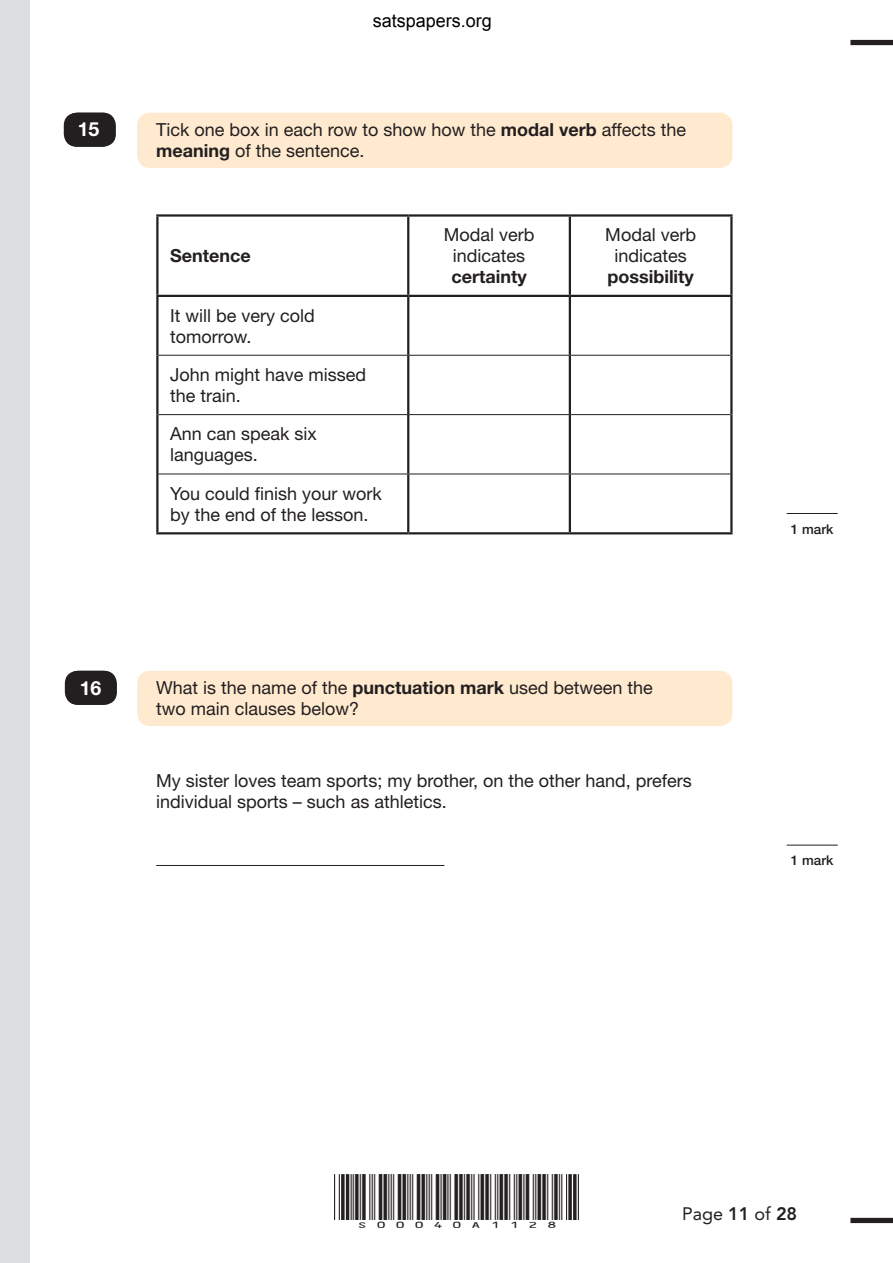
<style>
.page{position:relative;width:893px;height:1263px;background:#fff}
.page>*{position:absolute;margin:0;border:0;box-sizing:border-box;transform-origin:0 0}
.QUESTION_number{font:700 19.5px "Helvetica Neue LT Std";color:#fff}
.t1{font:18px/21px "Helvetica Neue LT Std";color:#231f20}
.t2{font:18px "Arial";color:#000}
.t3{font:18px "Avenir LT Std";color:#231f20}
.t4{font:700 18px "Helvetica Neue LT Std";color:#231f20}
.t5{font:15px "ID Automation HC39 M";color:#231f20;scale:1.3 1}
.t6{font:500 13.5px "Helvetica Neue LT Std";color:#231f20}
.s1{font-weight:700}
.s2{font-weight:800}
</style>
<div class="page">
<div style="left:0;top:0;width:30px;height:1263px;background:#dcdddf"></div>
<svg style="left:65px;top:113px;width:51px;height:34px"></svg>
<div style="left:137px;top:113px;width:595px;height:55px;background:#ffead0;border-radius:13px"></div>
<hr style="left:156px;top:214px;width:252px;height:3px;background:#231f20">
<hr style="left:156px;top:217px;width:3px;height:78px;background:#231f20">
<hr style="left:408px;top:214px;width:162px;height:3px;background:#231f20">
<hr style="left:407px;top:217px;width:2px;height:78px;background:#231f20">
<hr style="left:570px;top:214px;width:163px;height:3px;background:#231f20">
<hr style="left:569px;top:217px;width:2px;height:78px;background:#231f20">
<hr style="left:730px;top:217px;width:3px;height:78px;background:#231f20">
<hr style="left:156px;top:295px;width:252px;height:2px;background:#231f20">
<hr style="left:408px;top:295px;width:162px;height:2px;background:#231f20">
<hr style="left:570px;top:295px;width:163px;height:2px;background:#231f20">
<hr style="left:156px;top:297px;width:3px;height:58px;background:#231f20">
<hr style="left:407px;top:297px;width:2px;height:58px;background:#231f20">
<hr style="left:569px;top:297px;width:2px;height:58px;background:#231f20">
<hr style="left:730px;top:297px;width:3px;height:58px;background:#231f20">
<hr style="left:156px;top:355px;width:3px;height:60px;background:#231f20">
<hr style="left:407px;top:356px;width:2px;height:58px;background:#231f20">
<hr style="left:569px;top:356px;width:2px;height:58px;background:#231f20">
<hr style="left:730px;top:355px;width:3px;height:60px;background:#231f20">
<hr style="left:156px;top:415px;width:3px;height:59px;background:#231f20">
<hr style="left:407px;top:415px;width:2px;height:59px;background:#231f20">
<hr style="left:569px;top:415px;width:2px;height:59px;background:#231f20">
<hr style="left:730px;top:415px;width:3px;height:59px;background:#231f20">
<hr style="left:156px;top:474px;width:3px;height:58px;background:#231f20">
<hr style="left:407px;top:474px;width:2px;height:58px;background:#231f20">
<hr style="left:569px;top:474px;width:2px;height:58px;background:#231f20">
<hr style="left:730px;top:474px;width:3px;height:58px;background:#231f20">
<hr style="left:156px;top:532px;width:252px;height:2px;background:#231f20">
<hr style="left:408px;top:532px;width:162px;height:2px;background:#231f20">
<hr style="left:570px;top:532px;width:163px;height:2px;background:#231f20">
<hr style="left:159px;top:474px;width:249px;height:1px;background:#231f20">
<hr style="left:408px;top:474px;width:162px;height:1px;background:#231f20">
<hr style="left:570px;top:474px;width:160px;height:1px;background:#231f20">
<hr style="left:408px;top:355px;width:162px;height:1px;background:#231f20">
<hr style="left:570px;top:355px;width:160px;height:1px;background:#231f20">
<hr style="left:408px;top:414px;width:162px;height:1px;background:#231f20">
<hr style="left:570px;top:414px;width:160px;height:1px;background:#231f20">
<hr style="left:159px;top:355px;width:249px;height:1px;background:#231f20">
<hr style="left:159px;top:414px;width:249px;height:1px;background:#231f20">
<hr style="left:787px;top:513px;width:51px;height:1px;background:#231f20">
<div style="left:64px;top:113px;width:51px;height:34px;background:#231f20;border-radius:13px"></div>
<div style="left:137px;top:671px;width:595px;height:55px;background:#ffead0;border-radius:13px"></div>
<hr style="left:156px;top:865px;width:288px;height:1px;background:#231f20">
<svg style="left:65px;top:671px;width:51px;height:34px"></svg>
<hr style="left:787px;top:845px;width:51px;height:1px;background:#231f20">
<div style="left:66px;top:671px;width:51px;height:34px;background:#231f20;border-radius:13px"></div>
<div style="left:850px;top:1218px;width:43px;height:5px;background:#231f20"></div>
<div style="left:850px;top:40px;width:43px;height:5px;background:#231f20"></div>
<hr style="left:351px;top:1174px;width:1px;height:46px;background:#231f20">
<hr style="left:339px;top:1174px;width:1px;height:46px;background:#231f20">
<hr style="left:334px;top:1174px;width:1px;height:46px;background:#231f20">
<hr style="left:346px;top:1174px;width:3px;height:46px;background:#231f20">
<svg style="left:341px;top:1174px;width:4px;height:46px"></svg>
<hr style="left:578px;top:1174px;width:1px;height:46px;background:#231f20">
<hr style="left:566px;top:1174px;width:1px;height:46px;background:#231f20">
<hr style="left:561px;top:1174px;width:1px;height:46px;background:#231f20">
<svg style="left:573px;top:1174px;width:4px;height:46px"></svg>
<svg style="left:568px;top:1174px;width:4px;height:46px"></svg>
<p class="t2" style="left:373px;top:12px;width:120px">satspapers.org</p>
<p class="QUESTION_number" style="left:78px;top:117px;width:23px">15</p>
<p class="QUESTION_number" style="left:84px;top:117px;width:12px">x</p>
<p class="t1" style="left:156px;top:119px;width:532px">Tick one box in each row to show how the <span class="s1">modal verb</span> affects the <span class="s1">meaning</span> of the sentence.</p>
<p class="t4" style="left:170px;top:245px;width:82px">Sentence</p>
<p class="t1" style="left:170px;top:304px;width:146px">It will be very cold tomorrow.</p>
<p class="t1" style="left:170px;top:364px;width:198px">John might have missed the train.</p>
<p class="t1" style="left:170px;top:423px;width:148px">Ann can speak six languages.</p>
<p class="t1" style="left:170px;top:482px;width:213px">You could finish your work by the end of the lesson.</p>
<p class="t1" style="left:444px;top:224px;width:92px;text-align:center">Modal verb indicates <span class="s1">certainty</span></p>
<p class="t1" style="left:605px;top:224px;width:92px;text-align:center">Modal verb indicates <span class="s1">possibility</span></p>
<p class="QUESTION_number" style="left:80px;top:675px;width:23px">16</p>
<p class="QUESTION_number" style="left:84px;top:675px;width:12px">x</p>
<p class="t1" style="left:156px;top:677px;width:498px">What is the name of the <span class="s1">punctuation mark</span> used between the two main clauses below?</p>
<p class="t1" style="left:156px;top:770px;width:537px">My sister loves team sports; my brother, on the other hand, prefers individual sports – such as athletics.</p>
<p class="t6" style="left:791px;top:521px;width:44px">1 mark</p>
<p class="t6" style="left:791px;top:852px;width:44px">1 mark</p>
<p class="t5" style="left:353px;top:1206px;width:162px">S00040A1128</p>
<p class="t3" style="left:682px;top:1204px;width:117px">Page <span class="s2">11</span> of <span class="s2">28</span></p>
</div>
